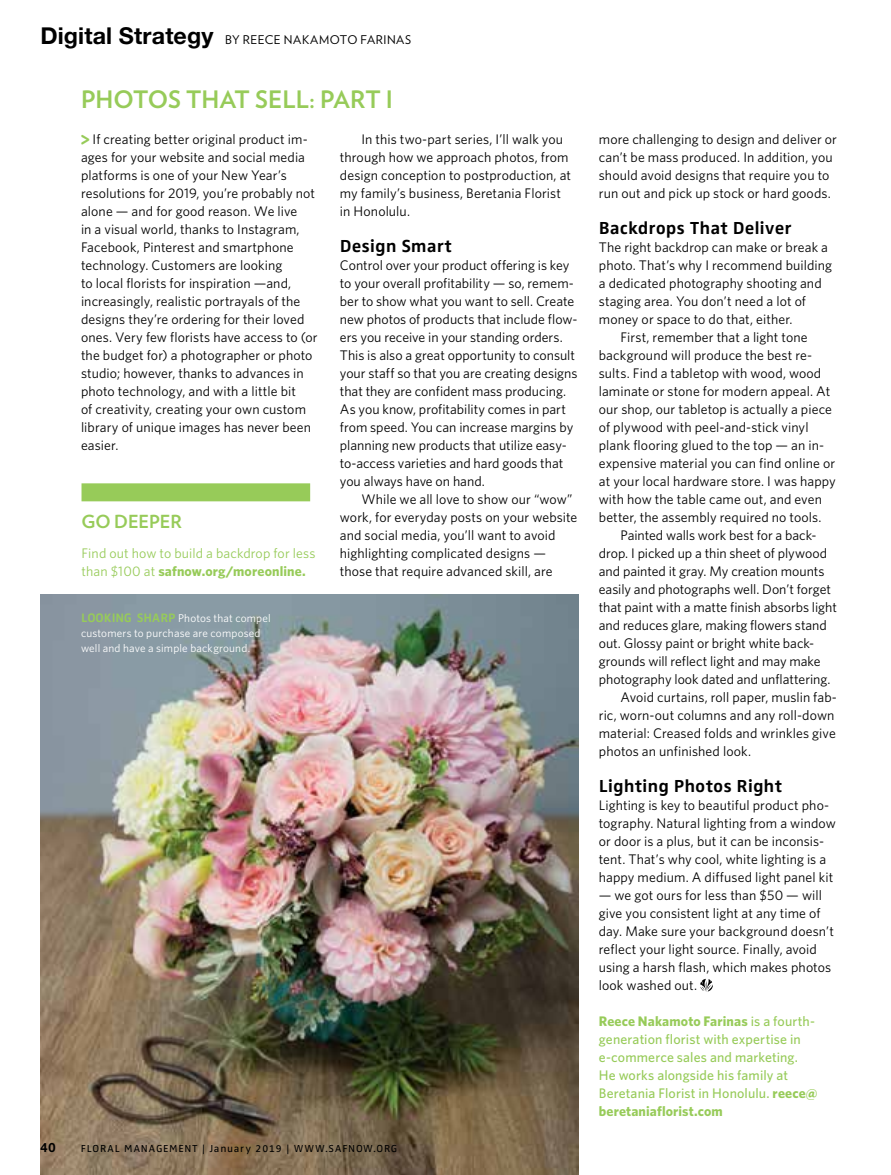
<style>
.page{position:relative;width:891px;height:1175px;background:#fff}
.page>*{position:absolute;margin:0;border:0;box-sizing:border-box;transform-origin:0 0}
.t1{font:700 24px "Verlag";color:#97cb59}
.t2{font:700 18px "Zwo Corr Pro";letter-spacing:-.005em;color:#000}
.t3{font:700 18px "Verlag";letter-spacing:-.005em;color:#97cb59}
.t4{font:13.8px/18px "Whitney";letter-spacing:.005em;color:#000}
.t5{font:500 13.8px/18px "Whitney";letter-spacing:.01em;color:#97cb59}
.t6{font:13.8px/18px "Whitney";letter-spacing:.01em;color:#97cb59}
.t7{font:700 12.75px "Helvetica Neue LT Std";color:#000}
.t8{font:12px "Verlag";letter-spacing:.045em;color:#000}
.t9{font:11.25px/15px "Whitney";letter-spacing:.015em;color:#fff}
.t10{font:10.5px "Zwo Corr Pro";letter-spacing:.055em;color:#000}
.s1{font-family:"Helvetica Neue LT Std";font-weight:700;font-size:23.25px}
.s2{font-family:"Helvetica Rounded LT Std";font-weight:900;font-size:18.75px;color:#97cb59}
.s3{font-weight:700}
.s4{font-family:"Zwo Corr Pro";font-weight:700;font-size:12.75px;color:#97cb59}
</style>
<div class="page">
<svg style="left:700px;top:978px;width:13px;height:13px"></svg>
<img style="left:41px;top:594px;width:537px;height:580px">
<div style="left:82px;top:483px;width:228px;height:18px;background:#97cb59"></div>
<p class="t8" style="left:40px;top:30px;width:372px"><span class="s1">Digital Strategy</span> BY REECE NAKAMOTO FARINAS</p>
<h1 class="t1" style="left:81px;top:80px;width:314px">PHOTOS THAT SELL: PART I</h1>
<p class="t4" style="left:81px;top:130px;width:238px"><span class="s2">&gt;</span> If creating better original product im&shy;ages for your website and social media platforms is one of your New Year’s resolutions for 2019, you’re probably not alone — and for good reason. We live<br>in a visual world, thanks to Instagram, Facebook, Pinterest and smartphone technology. Customers are looking<br>to local florists for inspiration —and, increasingly, realistic portrayals of the designs they’re ordering for their loved ones. Very few florists have access to (or the budget for) a photographer or photo studio; however, thanks to advances in photo technology, and with a little bit<br>of creativity, creating your own custom library of unique images has never been easier.</p>
<p class="t4" style="left:340px;top:130px;width:233px;text-indent:22px">In this two-part series, I’ll walk you through how we approach photos, from design conception to postproduction, at my family’s business, Beretania Florist in Honolulu.</p>
<h2 class="t2" style="left:340px;top:232px;width:114px">Design Smart</h2>
<p class="t4" style="left:340px;top:256px;width:239px">Control over your product offering is key to your overall profitability — so, remem&shy;ber to show what you want to sell. Create new photos of products that include flow&shy;ers you receive in your standing orders.<br>This is also a great opportunity to consult your staff so that you are creating designs that they are confident mass producing.<br>As you know, profitability comes in part from speed. You can increase margins by planning new products that utilize easy&shy;to-access varieties and hard goods that you always have on hand.</p>
<p class="t4" style="left:340px;top:490px;width:239px;text-indent:22px">While we all love to show our “wow” work, for everyday posts on your website and social media, you’ll want to avoid highlighting complicated designs — those that require advanced skill, are</p>
<h2 class="t3" style="left:82px;top:508px;width:102px">GO DEEPER</h2>
<p class="t6" style="left:82px;top:544px;width:235px">Find out how to build a backdrop for less than $100 at <span class="s3">safnow.org/moreonline.</span></p>
<p class="t9" style="left:81px;top:610px;width:191px"><span class="s4">LOOKING SHARP</span> Photos that compel customers to purchase are composed well and have a simple background.</p>
<p class="t7" style="left:40px;top:1140px;width:17px">40</p>
<p class="t10" style="left:81px;top:1141px;width:318px">FLORAL MANAGEMENT | January 2019 | WWW.SAFNOW.ORG</p>
<p class="t4" style="left:599px;top:130px;width:240px">more challenging to design and deliver or can’t be mass produced. In addition, you should avoid designs that require you to run out and pick up stock or hard goods.</p>
<h2 class="t2" style="left:599px;top:214px;width:194px">Backdrops That Deliver</h2>
<p class="t4" style="left:599px;top:238px;width:231px">The right backdrop can make or break a</p>
<p class="t4" style="left:599px;top:256px;width:235px">photo. That’s why I recommend building</p>
<p class="t4" style="left:599px;top:274px;width:224px">a dedicated photography shooting and</p>
<p class="t4" style="left:599px;top:292px;width:209px">staging area. You don’t need a lot of</p>
<p class="t4" style="left:599px;top:310px;width:195px">money or space to do that, either.</p>
<p class="t4" style="left:620px;top:328px;width:189px">First, remember that a light tone</p>
<p class="t4" style="left:599px;top:346px;width:215px">background will produce the best re-</p>
<p class="t4" style="left:599px;top:364px;width:224px">sults. Find a tabletop with wood, wood</p>
<p class="t4" style="left:599px;top:382px;width:233px">laminate or stone for modern appeal. At</p>
<p class="t4" style="left:599px;top:400px;width:235px">our shop, our tabletop is actually a piece</p>
<p class="t4" style="left:599px;top:418px;width:211px">of plywood with peel-and-stick vinyl</p>
<p class="t4" style="left:599px;top:436px;width:227px">plank flooring glued to the top — an in-</p>
<p class="t4" style="left:599px;top:454px;width:238px">expensive material you can find online or</p>
<p class="t4" style="left:599px;top:472px;width:239px">at your local hardware store. I was happy</p>
<p class="t4" style="left:599px;top:490px;width:225px">with how the table came out, and even</p>
<p class="t4" style="left:599px;top:508px;width:224px">better, the assembly required no tools.</p>
<p class="t4" style="left:620px;top:526px;width:198px">Painted walls work best for a back-</p>
<p class="t4" style="left:599px;top:544px;width:230px">drop. I picked up a thin sheet of plywood</p>
<p class="t4" style="left:599px;top:562px;width:227px">and painted it gray. My creation mounts</p>
<p class="t4" style="left:599px;top:580px;width:234px">easily and photographs well. Don’t forget</p>
<p class="t4" style="left:599px;top:598px;width:240px">that paint with a matte finish absorbs light</p>
<p class="t4" style="left:599px;top:616px;width:230px">and reduces glare, making flowers stand</p>
<p class="t4" style="left:599px;top:634px;width:217px">out. Glossy paint or bright white back-</p>
<p class="t4" style="left:599px;top:652px;width:223px">grounds will reflect light and may make</p>
<p class="t4" style="left:599px;top:670px;width:233px">photography look dated and unflattering.</p>
<p class="t4" style="left:620px;top:688px;width:218px">Avoid curtains, roll paper, muslin fab-</p>
<p class="t4" style="left:599px;top:706px;width:237px">ric, worn-out columns and any roll-down</p>
<p class="t4" style="left:599px;top:724px;width:238px">material: Creased folds and wrinkles give</p>
<p class="t4" style="left:599px;top:742px;width:154px">photos an unfinished look.</p>
<h2 class="t2" style="left:599px;top:772px;width:185px">Lighting Photos Right</h2>
<p class="t4" style="left:599px;top:796px;width:239px">Lighting is key to beautiful product pho&shy;tography. Natural lighting from a window or door is a plus, but it can be inconsis&shy;tent. That’s why cool, white lighting is a happy medium. A diffused light panel kit</p>
<p class="t4" style="left:599px;top:886px;width:237px">— we got ours for less than $50 — will give you consistent light at any time of day. Make sure your background doesn’t reflect your light source. Finally, avoid using a harsh flash, which makes photos look washed out.</p>
<p class="t5" style="left:599px;top:1012px;width:220px"><span class="s3">Reece Nakamoto Farinas</span> is a fourth&shy;generation florist with expertise in e-commerce sales and marketing.<br>He works alongside his family at Beretania Florist in Honolulu. <span class="s3">reece@ beretaniaflorist.com</span></p>
</div>
